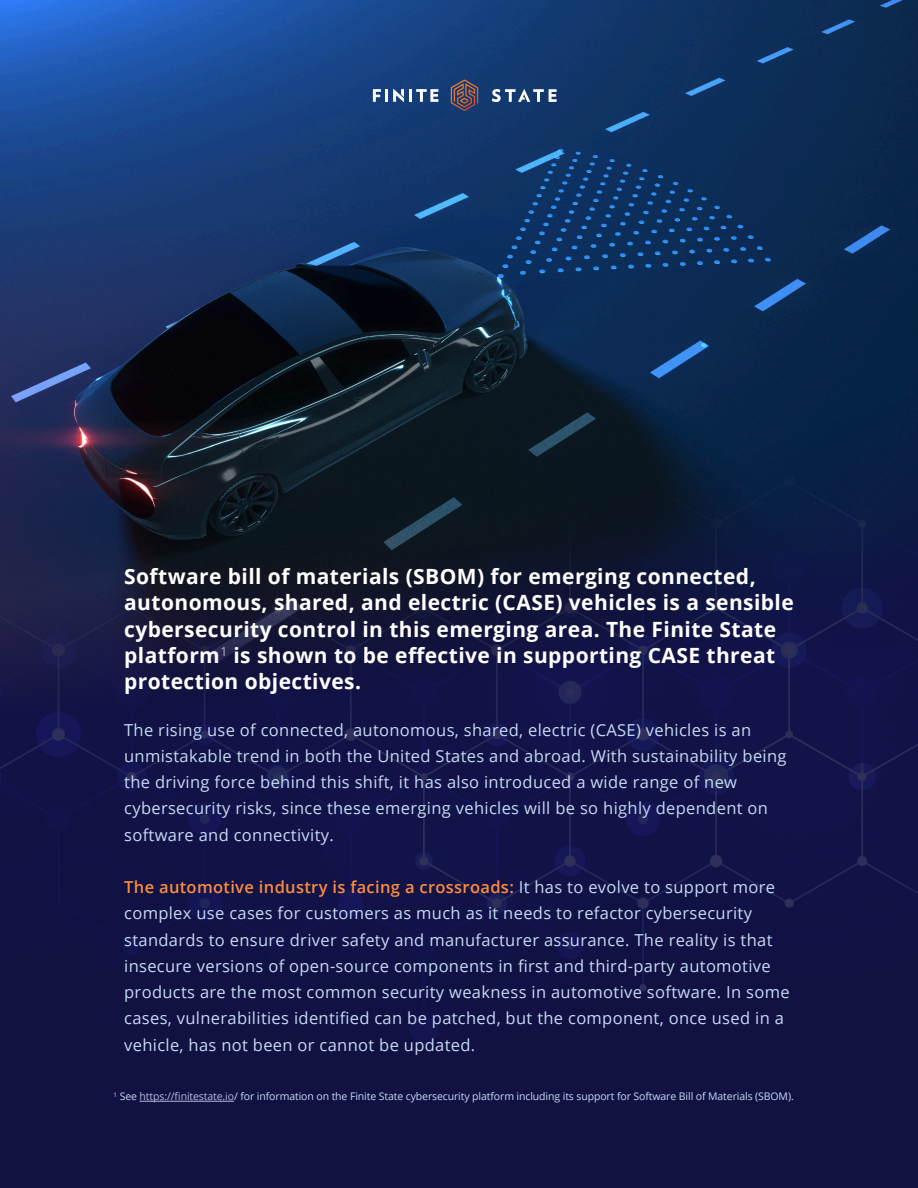
<style>
.page{position:relative;width:918px;height:1188px;background:#fff}
.page>*{position:absolute;margin:0;border:0;box-sizing:border-box;transform-origin:0 0}
.t1{font:700 21px/26.2px "Open Sans";letter-spacing:.02em;color:#fff}
.t2{font:16.5px/26.2px "Open Sans";letter-spacing:.02em;color:#c7daf4}
.t3{font:10.5px "Open Sans";letter-spacing:-.01em;color:#c7daf4}
.s1{font-weight:600;color:#fb8b40}
.s2{color:#b1bddb}
</style>
<div class="page">
<div style="left:0;top:753px;width:918px;height:435px;background:#114"></div>
<img style="left:0;top:0;width:918px;height:753px">
<svg style="left:492px;top:89px;width:65px;height:13px"></svg>
<svg style="left:373px;top:89px;width:65px;height:13px"></svg>
<svg style="left:451px;top:79px;width:27px;height:32px"></svg>
<hr style="left:140px;top:1101px;width:94px;height:1px;background:#b1bddb">
<p class="t1" style="left:124px;top:563px;width:671px">Software bill of materials (SBOM) for emerging connected, autonomous, shared, and electric (CASE) vehicles is a sensible cybersecurity control in this emerging area. The Finite State platform<sup>1</sup> is shown to be effective in supporting CASE threat protection objectives.</p>
<p class="t2" style="left:124px;top:716px;width:664px">The rising use of connected, autonomous, shared, electric (CASE) vehicles is an unmistakable trend in both the United States and abroad. With sustainability being the driving force behind this shift, it has also introduced a wide range of new cybersecurity risks, since these emerging vehicles will be so highly dependent on software and connectivity.</p>
<p class="t2" style="left:124px;top:874px;width:667px"><span class="s1">The automotive industry is facing a crossroads:</span> It has to evolve to support more complex use cases for customers as much as it needs to refactor cybersecurity standards to ensure driver safety and manufacturer assurance. The reality is that insecure versions of open-source components in first and third-party automotive products are the most common security weakness in automotive software. In some cases, vulnerabilities identified can be patched, but the component, once used in a vehicle, has not been or cannot be updated.</p>
<p class="t3" style="left:113px;top:1089px;width:682px"><sup>1</sup> See <span class="s2">https://finitestate.io</span>/ for information on the Finite State cybersecurity platform including its support for Software Bill of Materials (SBOM).</p>
</div>
